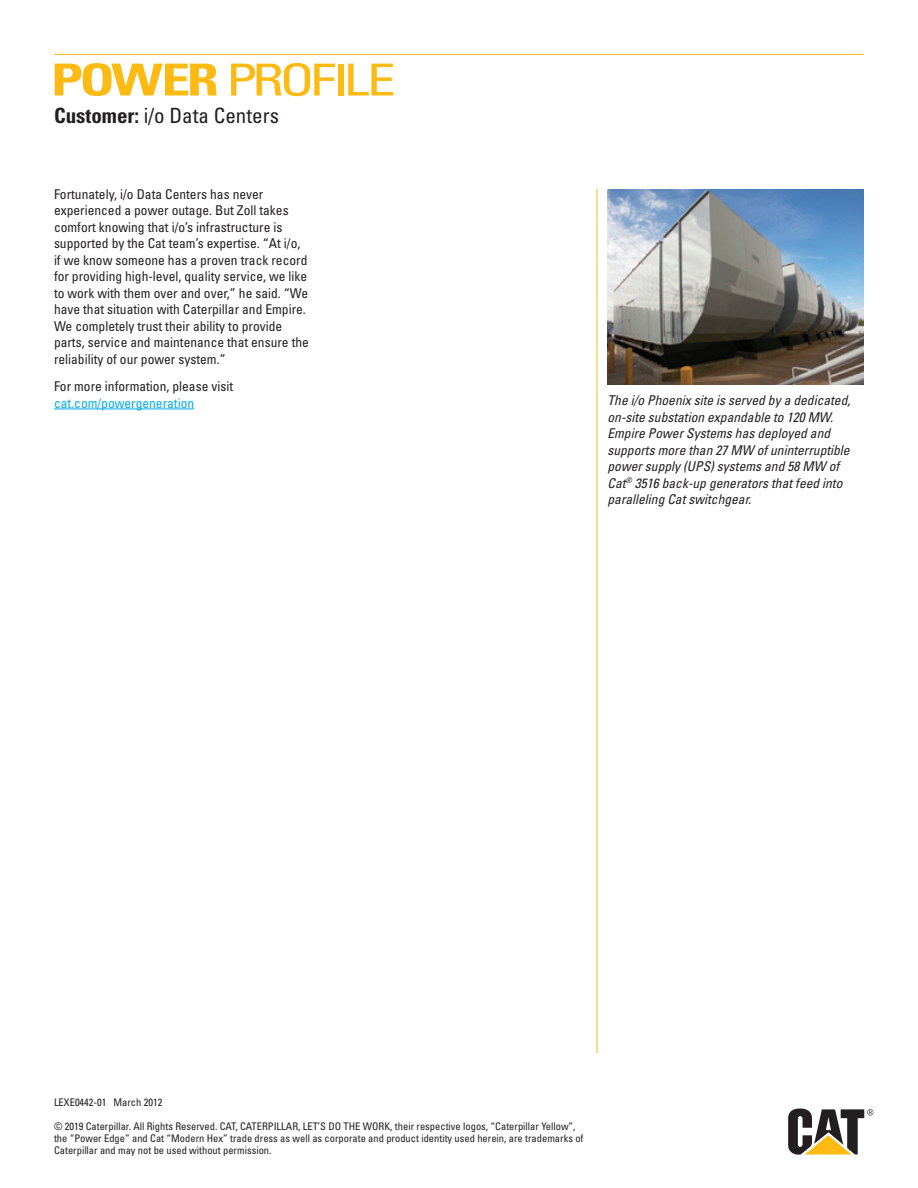
<style>
.page{position:relative;width:918px;height:1188px;background:#fff}
.page>*{position:absolute;margin:0;border:0;box-sizing:border-box;transform-origin:0 0}
.t1{font:condensed 44.1px "Univers LT Std";letter-spacing:-.08em;color:#fcba13;scale:1.3 1}
.t2{font:condensed 21px "Univers LT Std";color:#231f20}
.t3{font:condensed 13.5px/16.5px "Univers LT Std";color:#231f20}
.t4{font:italic condensed 13.5px/16.5px "Univers LT Std";color:#231f20}
.t5{font:condensed 13.5px "Univers LT Std";color:#00aeef}
.t6{font:condensed 10.5px/12px "Univers LT Std";color:#231f20}
.s1{font-weight:700}
</style>
<div class="page">
<svg style="left:788px;top:1108px;width:85px;height:47px"></svg>
<hr style="left:54px;top:409px;width:140px;height:1px;background:#00aeef">
<img style="left:608px;top:189px;width:256px;height:195px">
<hr style="left:597px;top:189px;width:1px;height:864px;background:#fcba13">
<hr style="left:54px;top:54px;width:810px;height:1px;background:#fcba13">
<h1 class="t1" style="left:51px;top:52px;width:267px"><span class="s1">POWER</span> PROFILE</h1>
<h2 class="t2" style="left:54px;top:102px;width:227px"><span class="s1">Customer:</span> i/o Data Centers</h2>
<p class="t3" style="left:54px;top:186px;width:256px">Fortunately, i/o Data Centers has never experienced a power outage. But Zoll takes comfort knowing that i/o’s infrastructure is supported by the Cat team’s expertise. “At i/o, if we know someone has a proven track record for providing high-level, quality service, we like to work with them over and over,” he said. “We have that situation with Caterpillar and Empire.<br>We completely trust their ability to provide parts, service and maintenance that ensure the reliability of our power system.”</p>
<p class="t3" style="left:54px;top:378px;width:181px">For more information, please visit</p>
<p class="t5" style="left:54px;top:394px;width:142px">cat.com/powergeneration</p>
<p class="t4" style="left:608px;top:392px;width:244px">The i/o Phoenix site is served by a dedicated, on-site substation expandable to 120 MW.<br>Empire Power Systems has deployed and supports more than 27 MW of uninterruptible power supply (UPS) systems and 58 MW of Cat<sup>®</sup> 3516 back-up generators that feed into paralleling Cat switchgear.</p>
<p class="t6" style="left:54px;top:1096px;width:110px">LEXE0442-01 March 2012</p>
<p class="t6" style="left:54px;top:1120px;width:531px">© 2019 Caterpillar. All Rights Reserved. CAT, CATERPILLAR, LET’S DO THE WORK, their respective logos, “Caterpillar Yellow”, the “Power Edge” and Cat “Modern Hex” trade dress as well as corporate and product identity used herein, are trademarks of<br>Caterpillar and may not be used without permission.</p>
</div>
